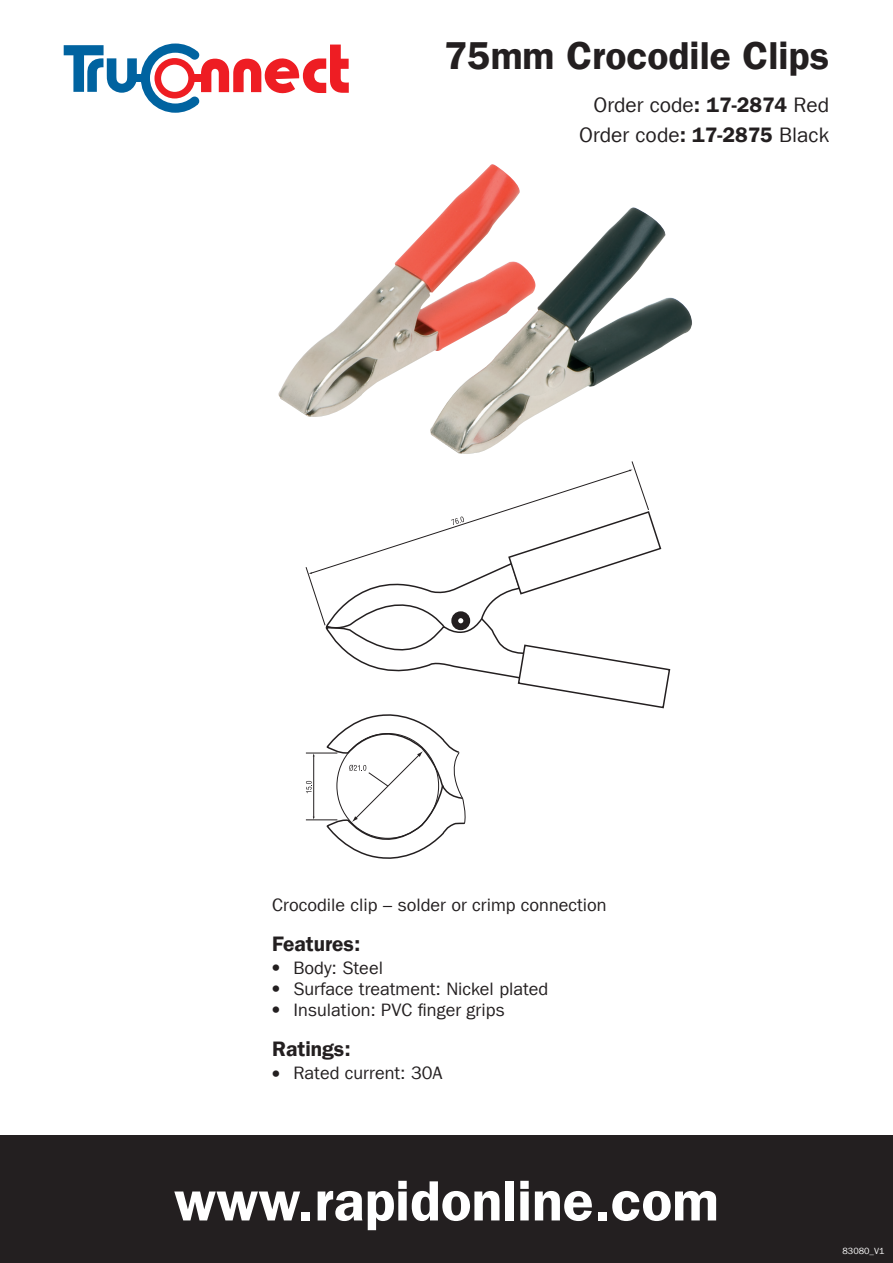
<style>
.page{position:relative;width:893px;height:1263px;background:#fff}
.page>*{position:absolute;margin:0;border:0;box-sizing:border-box;transform-origin:0 0}
.t1{font:57px "Franklin Gothic LT Com Dm";color:#fff}
.t2{font:39px "Franklin Gothic LT Com Dm";color:#231f20}
.t3{font:21px/30px "Franklin Gothic LT Com";color:#231f20;text-align:right}
.t4{font:21px "Franklin Gothic LT Com Dm";color:#231f20}
.t5{font:18px "Franklin Gothic LT Com";color:#231f20}
.t6{font:9px "Franklin Gothic LT Com";color:#fff}
.s1{font-family:"Franklin Gothic LT Com Dm"}
.s2{font-family:"Times";font-size:22.5px}
</style>
<div class="page">
<div style="left:0;top:1135px;width:893px;height:128px;background:#231f20"></div>
<svg style="left:64px;top:44px;width:285px;height:69px"></svg>
<div style="left:135px;top:75px;width:9px;height:7px;background:#0063a0"></div>
<div style="left:193px;top:75px;width:9px;height:7px;background:#ee1d23"></div>
<div style="left:154px;top:58px;width:41px;height:40px;border:7px solid #ee1d23;border-radius:50%"></div>
<img style="left:278px;top:164px;width:414px;height:290px">
<svg style="left:306px;top:461px;width:343px;height:165px"></svg>
<hr style="left:306px;top:753px;width:31px;height:1px;background:#231f20">
<hr style="left:306px;top:820px;width:31px;height:1px;background:#231f20">
<hr style="left:313px;top:756px;width:1px;height:61px;background:#231f20">
<svg style="left:306px;top:781px;width:6px;height:12px"></svg>
<svg style="left:325px;top:510px;width:345px;height:349px"></svg>
<h2 class="t2" style="left:444px;top:33px;width:387px">75mm Crocodile Clips</h2>
<p class="t3" style="left:579px;top:90px;width:251px">Order code<span class="s1">: 17-2874</span> Red<br>Order code<span class="s1">: 17-2875</span> Black</p>
<p class="t5" style="left:272px;top:894px;width:336px">Crocodile clip – solder or crimp connection</p>
<p class="t4" style="left:272px;top:931px;width:90px">Features:</p>
<p class="t5" style="left:272px;top:957px;width:112px"><span class="s2">•</span> Body: Steel</p>
<p class="t5" style="left:272px;top:978px;width:278px"><span class="s2">•</span> Surface treatment: Nickel plated</p>
<p class="t5" style="left:272px;top:999px;width:234px"><span class="s2">•</span> Insulation: PVC finger grips</p>
<p class="t4" style="left:272px;top:1036px;width:80px">Ratings:</p>
<p class="t5" style="left:272px;top:1063px;width:172px"><span class="s2">•</span> Rated current: 30A</p>
<h1 class="t1" style="left:174px;top:1167px;width:546px">www.rapidonline.com</h1>
<p class="t6" style="left:842px;top:1246px;width:43px">83080_V1</p>
</div>
